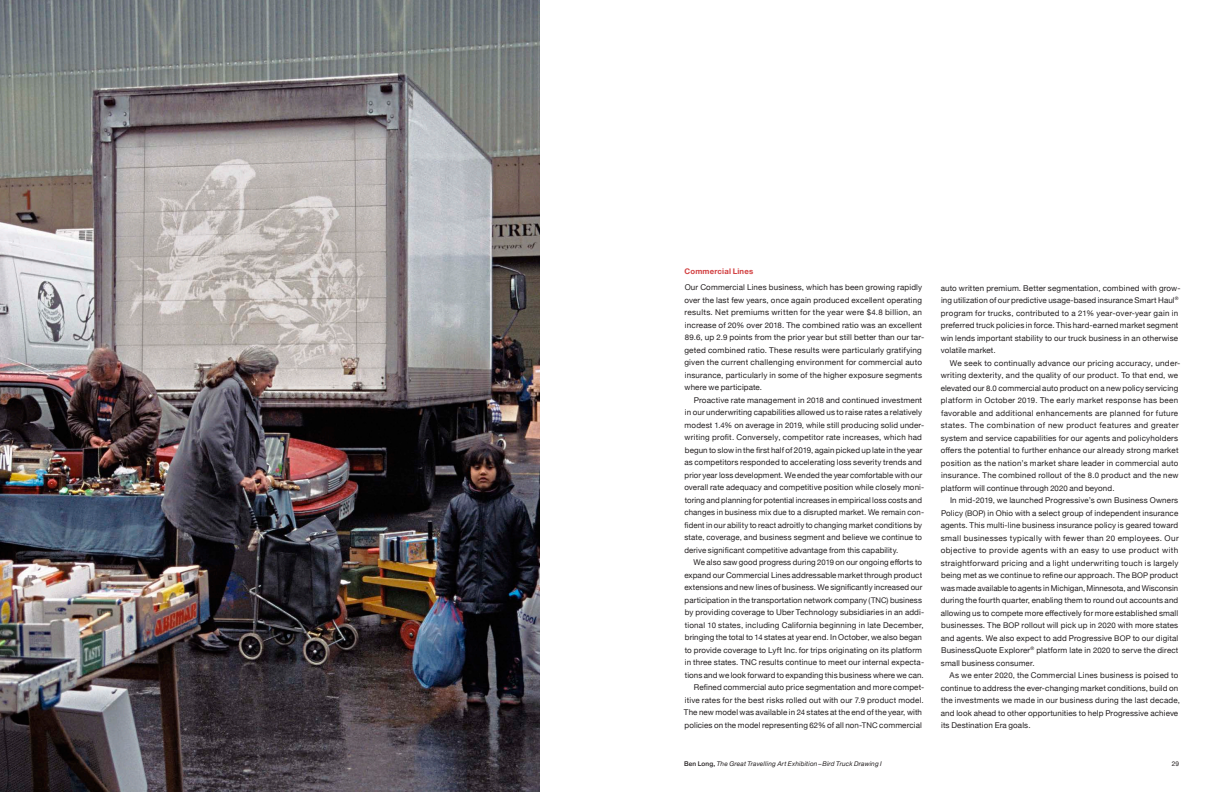
<style>
.page{position:relative;width:1224px;height:792px;background:#fff}
.page>*{position:absolute;margin:0;border:0;box-sizing:border-box;transform-origin:0 0}
._2019_Text{font:8px/12.5px "Helvetica Neue";letter-spacing:.015em;color:#231f20}
._2019_Level_2_Head{font:700 7.8px "Helvetica Neue";letter-spacing:.025em;color:#d23f40}
._2019_Credits{font:italic 6.5px "Helvetica Neue";letter-spacing:.025em;color:#231f20}
.t1{font:6.5px "Helvetica Neue";color:#231f20}
.s1{font-size:7.8px}
.s2{font-weight:500;font-style:normal}
</style>
<div class="page">
<img style="left:0;top:0;width:540px;height:792px">
<p class="_2019_Level_2_Head" style="left:685px;top:265px;width:70px">Commercial Lines</p>
<p class="_2019_Text" style="left:684px;top:282px;width:241px">Our Commercial Lines business, which has been growing rapidly over the last few years, once again produced excellent operating results. Net premiums written for the year were <span class="s1">$4.8</span> billion, an increase of <span class="s1">20%</span> over <span class="s1">2018.</span> The combined ratio was an excellent <span class="s1">89.6,</span> up <span class="s1">2.9</span> points from the prior year but still better than our tar&shy;geted combined ratio. These results were particularly gratifying given the current challenging environment for commercial auto insurance, particularly in some of the higher exposure segments where we participate.</p>
<p class="_2019_Text" style="left:684px;top:394px;width:241px;text-indent:9px">Proactive rate management in <span class="s1">2018</span> and continued investment in our underwriting capabilities allowed us to raise rates a relatively modest <span class="s1">1.4%</span> on average in <span class="s1">2019,</span> while still producing solid under&shy;writing profit. Conversely, competitor rate increases, which had begun to slow in the first half of 2019, again picked up late in the year as competitors responded to accelerating loss severity trends and prior year loss development. We ended the year comfortable with our overall rate adequacy and competitive position while closely moni&shy;toring and planning for potential increases in empirical loss costs and changes in business mix due to a disrupted market. We remain con&shy;fident in our ability to react adroitly to changing market conditions by state, coverage, and business segment and believe we continue to derive significant competitive advantage from this capability.</p>
<p class="_2019_Text" style="left:684px;top:557px;width:241px;text-indent:9px">We also saw good progress during <span class="s1">2019</span> on our ongoing efforts to expand our Commercial Lines addressable market through product extensions and new lines of business. We significantly increased our participation in the transportation network company <span class="s1">(TNC)</span> business by providing coverage to Uber Technology subsidiaries in an addi&shy;tional <span class="s1">10</span> states, including California beginning in late December, bringing the total to <span class="s1">14</span> states at year end. In October, we also began to provide coverage to Lyft Inc. for trips originating on its platform in three states. TNC results continue to meet our internal expecta&shy;tions and we look forward to expanding this business where we can.</p>
<p class="_2019_Text" style="left:684px;top:682px;width:242px;text-indent:10px">Refined commercial auto price segmentation and more compet&shy;itive rates for the best risks rolled out with our <span class="s1">7.9</span> product model.<br>The new model was available in <span class="s1">24</span> states at the end of the year, with policies on the model representing <span class="s1">62%</span> of all non-<span class="s1">TNC</span> commercial</p>
<p class="_2019_Text" style="left:941px;top:282px;width:241px">auto written premium. Better segmentation, combined with grow&shy;ing utilization of our predictive usage-based insurance Smart Haul<sup>® </sup>program for trucks, contributed to a <span class="s1">21%</span> year-over-year gain in preferred truck policies in force. This hard-earned market segment win lends important stability to our truck business in an otherwise volatile market.</p>
<p class="_2019_Text" style="left:941px;top:357px;width:241px;text-indent:9px">We seek to continually advance our pricing accuracy, under&shy;writing dexterity, and the quality of our product. To that end, we elevated our <span class="s1">8.0</span> commercial auto product on a new policy servicing platform in October <span class="s1">2019.</span> The early market response has been favorable and additional enhancements are planned for future states. The combination of new product features and greater system and service capabilities for our agents and policyholders offers the potential to further enhance our already strong market position as the nation’s market share leader in commercial auto insurance. The combined rollout of the <span class="s1">8.0</span> product and the new platform will continue through <span class="s1">2020</span> and beyond.</p>
<p class="_2019_Text" style="left:941px;top:494px;width:240px;text-align:justify;text-indent:9px">In mid-<span class="s1">2019,</span> we launched Progressive’s own Business Owners Policy <span class="s1">(BOP)</span> in Ohio with a select group of independent insurance agents. This multi-line business insurance policy is geared toward small businesses typically with fewer than <span class="s1">20</span> employees. Our objective to provide agents with an easy to use product with straightforward pricing and a light underwriting touch is largely being met as we continue to refine our approach. The <span class="s1">BOP</span> product was made available to agents in Michigan, Minnesota, and Wisconsin during the fourth quarter, enabling them to round out accounts and allowing us to compete more effectively for more established small businesses. The <span class="s1">BOP</span> rollout will pick up in <span class="s1">2020</span> with more states and agents. We also expect to add Progressive <span class="s1">BOP</span> to our digital BusinessQuote Explorer<sup>®</sup> platform late in <span class="s1">2020</span> to serve the direct small business consumer.</p>
<p class="_2019_Text" style="left:941px;top:669px;width:241px;text-indent:9px">As we enter <span class="s1">2020,</span> the Commercial Lines business is poised to continue to address the ever-changing market conditions, build on the investments we made in our business during the last decade, and look ahead to other opportunities to help Progressive achieve its Destination Era goals.</p>
<p class="_2019_Credits" style="left:684px;top:759px;width:199px"><span class="s2">Ben Long,</span> The Great Travelling Art Exhibition–Bird Truck Drawing I</p>
<p class="t1" style="left:1172px;top:759px;width:9px">29</p>
</div>
